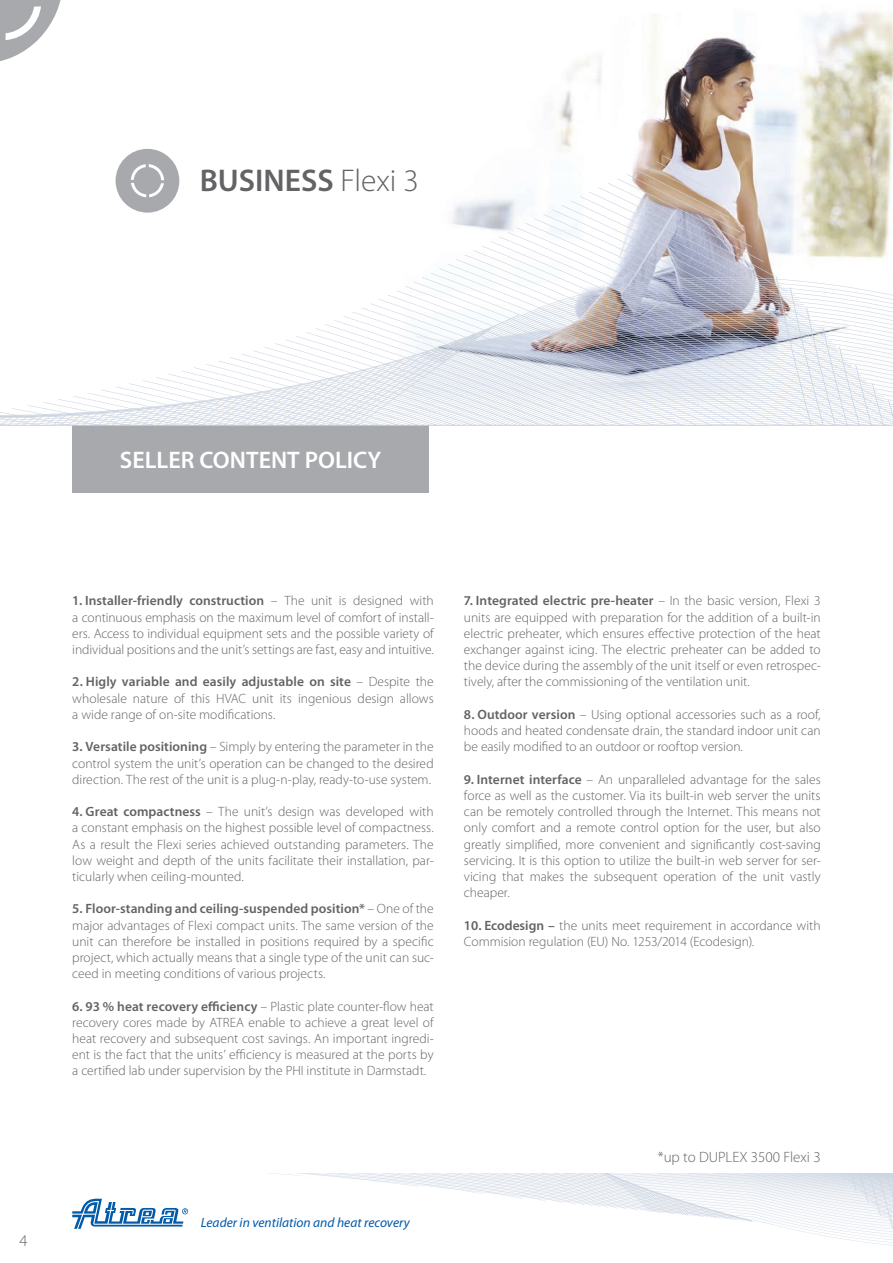
<style>
.page{position:relative;width:893px;height:1263px;background:#fff}
.page>*{position:absolute;margin:0;border:0;box-sizing:border-box;transform-origin:0 0}
.t1{font:600 31.5px "Myriad Pro";color:#636366}
.t2{font:600 24px "Myriad Pro";color:#fff}
.t3{font:300 16.5px "Myriad Pro";color:#636366}
.t4{font:300 15px "Myriad Pro";color:#636366}
.t5{font:300 13.5px/16.2px "Myriad Pro";color:#636366;text-align:justify}
.t6{font:italic 13.5px "Myriad Pro";color:#015aaa}
.s1{font-weight:300}
.s2{font-weight:600}
</style>
<div class="page">
<img style="left:549px;top:11px;width:344px;height:144px">
<div style="left:72px;top:425px;width:357px;height:68px;background:#a8a9ad"></div>
<div style="left:116px;top:149px;width:63px;height:64px;background:#a8a9ad;border-radius:50%"></div>
<svg style="left:0;top:155px;width:893px;height:270px"></svg>
<svg style="left:72px;top:1174px;width:821px;height:72px"></svg>
<svg style="left:0;top:0;width:61px;height:61px"></svg>
<hr style="left:0;top:425px;width:893px;height:1px;background:#ccd4e0">
<p class="t1" style="left:200px;top:163px;width:220px">BUSINESS <span class="s1">Flexi 3</span></p>
<p class="t2" style="left:120px;top:447px;width:263px">SELLER CONTENT POLICY</p>
<p class="t3" style="left:20px;top:1231px;width:10px">4</p>
<p class="t5" style="left:72px;top:593px;width:363px"><span class="s2">1. Installer-friendly construction</span> – The unit is designed with a continuous emphasis on the maximum level of comfort of install&shy;ers. Access to individual equipment sets and the possible variety of individual positions and the unit’s settings are fast, easy and intuitive.</p>
<p class="t5" style="left:72px;top:674px;width:363px"><span class="s2">2. Higly variable and easily adjustable on site</span> – Despite the wholesale nature of this HVAC unit its ingenious design allows a wide range of on-site modifications.</p>
<p class="t5" style="left:72px;top:739px;width:363px"><span class="s2">3. Versatile positioning</span> – Simply by entering the parameter in the control system the unit’s operation can be changed to the desired direction. The rest of the unit is a plug-n-play, ready-to-use system.</p>
<p class="t5" style="left:72px;top:804px;width:363px"><span class="s2">4. Great compactness</span> – The unit’s design was developed with a constant emphasis on the highest possible level of compactness.<br>As a result the Flexi series achieved outstanding parameters. The low weight and depth of the units facilitate their installation, par&shy;ticularly when ceiling-mounted.</p>
<p class="t5" style="left:72px;top:901px;width:363px"><span class="s2">5. Floor-standing and ceiling-suspended position*</span> – One of the major advantages of Flexi compact units. The same version of the unit can therefore be installed in positions required by a specific project, which actually means that a single type of the unit can suc&shy;ceed in meeting conditions of various projects.</p>
<p class="t5" style="left:72px;top:998px;width:363px"><span class="s2">6. 93 % heat recovery efficiency</span> – Plastic plate counter-flow heat recovery cores made by ATREA enable to achieve a great level of heat recovery and subsequent cost savings. An important ingredi&shy;ent is the fact that the units’ efficiency is measured at the ports by a certified lab under supervision by the PHI institute in Darmstadt.</p>
<p class="t6" style="left:201px;top:1215px;width:210px">Leader in ventilation and heat recovery</p>
<p class="t5" style="left:464px;top:593px;width:358px"><span class="s2">7. Integrated electric pre-heater</span> – In the basic version, Flexi 3 units are equipped with preparation for the addition of a built-in electric preheater, which ensures effective protection of the heat exchanger against icing. The electric preheater can be added to the device during the assembly of the unit itself or even retrospec&shy;tively, after the commissioning of the ventilation unit.</p>
<p class="t5" style="left:464px;top:706px;width:358px"><span class="s2">8. Outdoor version</span> – Using optional accessories such as a roof, hoods and heated condensate drain, the standard indoor unit can be easily modified to an outdoor or rooftop version.</p>
<p class="t5" style="left:464px;top:771px;width:358px"><span class="s2">9. Internet interface</span> – An unparalleled advantage for the sales force as well as the customer. Via its built-in web server the units can be remotely controlled through the Internet. This means not only comfort and a remote control option for the user, but also greatly simplified, more convenient and significantly cost-saving servicing. It is this option to utilize the built-in web server for ser&shy;vicing that makes the subsequent operation of the unit vastly cheaper.</p>
<p class="t5" style="left:464px;top:917px;width:358px"><span class="s2">10. Ecodesign –</span> the units meet requirement in accordance with<br>Commision regulation (EU) No. 1253/2014 (Ecodesign).</p>
<p class="t4" style="left:658px;top:1149px;width:164px">*up to DUPLEX 3500 Flexi 3</p>
</div>
